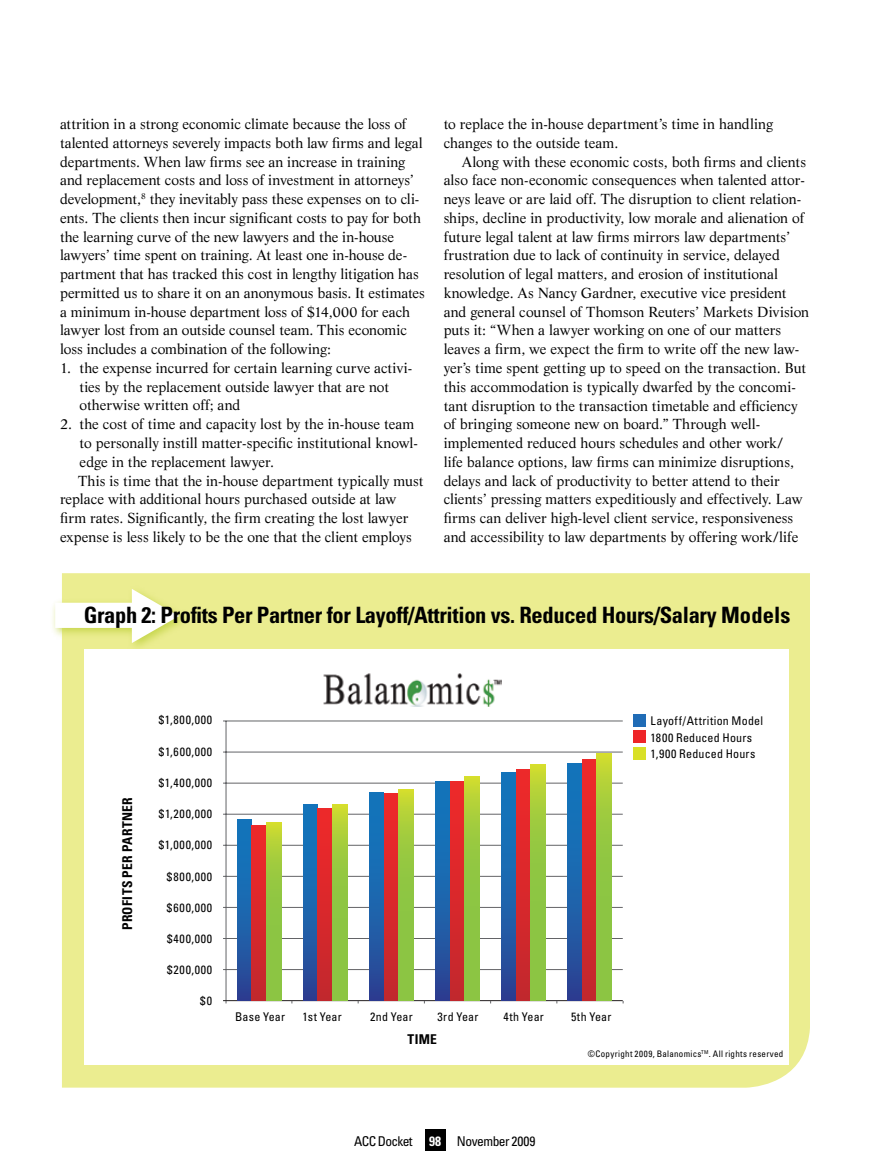
<style>
.page{position:relative;width:891px;height:1175px;background:#fff}
.page>*{position:absolute;margin:0;border:0;box-sizing:border-box;transform-origin:0 0}
.t1{font:700 condensed 22.5px "Univers";letter-spacing:-.015em;color:#000}
.t2{font:14.25px/18.8px "Life";color:#000}
.t3{font:condensed 13.5px "Univers";letter-spacing:-.04em;color:#000}
.t4{font:700 condensed 13.5px "Univers";letter-spacing:.025em;color:#000}
.t5{font:condensed 12px/16.5px "Univers";letter-spacing:.035em;color:#000}
.t6{font:condensed 12px "Univers";letter-spacing:.01em;color:#000}
.t7{font:condensed 9px "Univers";letter-spacing:.03em;color:#000}
.s1{font-weight:700;color:#fff}
</style>
<div class="page">
<div style="left:425px;top:1129px;width:21px;height:21px;background:#000"></div>
<div style="left:62px;top:573px;width:748px;height:514px;background:#ebed90"></div>
<div style="left:50px;top:584px;width:139px;height:68px;background:#c3d446;opacity:.9"></div>
<svg style="left:55px;top:589px;width:124px;height:54px"></svg>
<div style="left:84px;top:649px;width:704px;height:416px;background:#fff"></div>
<hr style="left:226px;top:721px;width:1px;height:282px;background:#636467">
<hr style="left:223px;top:751px;width:400px;height:1px;background:#636467">
<hr style="left:223px;top:782px;width:400px;height:1px;background:#636467">
<hr style="left:223px;top:813px;width:400px;height:1px;background:#636467">
<hr style="left:223px;top:845px;width:400px;height:1px;background:#636467">
<hr style="left:223px;top:876px;width:400px;height:1px;background:#636467">
<hr style="left:223px;top:907px;width:400px;height:1px;background:#636467">
<hr style="left:223px;top:938px;width:400px;height:1px;background:#636467">
<hr style="left:223px;top:969px;width:400px;height:1px;background:#636467">
<hr style="left:223px;top:720px;width:400px;height:1px;background:#636467">
<hr style="left:223px;top:1000px;width:400px;height:1px;background:#231f20">
<img style="left:324px;top:673px;width:178px;height:34px">
<svg style="left:237px;top:819px;width:15px;height:181px;background:#295ea3"></svg>
<svg style="left:252px;top:826px;width:15px;height:174px;background:#d4322c"></svg>
<svg style="left:267px;top:823px;width:14px;height:177px;background:#98c93f"></svg>
<svg style="left:303px;top:804px;width:15px;height:196px;background:#295ea2"></svg>
<svg style="left:318px;top:808px;width:15px;height:192px;background:#d4322c"></svg>
<svg style="left:333px;top:804px;width:14px;height:196px;background:#98c93f"></svg>
<svg style="left:369px;top:792px;width:15px;height:208px;background:#1d61ab"></svg>
<svg style="left:384px;top:793px;width:15px;height:207px;background:#d5322c"></svg>
<svg style="left:399px;top:789px;width:14px;height:211px;background:#98c93f"></svg>
<svg style="left:435px;top:781px;width:15px;height:219px;background:#1d61ab"></svg>
<svg style="left:450px;top:781px;width:15px;height:219px;background:#d4322c"></svg>
<svg style="left:465px;top:776px;width:15px;height:224px;background:#98c93f"></svg>
<svg style="left:501px;top:772px;width:15px;height:228px;background:#1d61ab"></svg>
<svg style="left:516px;top:770px;width:15px;height:230px;background:#d4322c"></svg>
<svg style="left:531px;top:764px;width:15px;height:236px;background:#98c93f"></svg>
<svg style="left:567px;top:763px;width:15px;height:237px;background:#1d61ab"></svg>
<svg style="left:582px;top:759px;width:15px;height:241px;background:#d4322c"></svg>
<svg style="left:597px;top:754px;width:15px;height:246px;background:#98c93f"></svg>
<div style="left:633px;top:714px;width:12px;height:12px;background:#206cb6"></div>
<div style="left:633px;top:730px;width:12px;height:13px;background:#ee2528"></div>
<div style="left:633px;top:747px;width:12px;height:12px;background:#d9e027"></div>
<p class="t2" style="left:60px;top:114px;width:366px">attrition in a strong economic climate because the loss of talented attorneys severely impacts both law firms and legal departments. When law firms see an increase in training and replacement costs and loss of investment in attorneys’ development,<sup>8</sup> they inevitably pass these expenses on to cli&shy;ents. The clients then incur significant costs to pay for both the learning curve of the new lawyers and the in-house lawyers’ time spent on training. At least one in-house de&shy;partment that has tracked this cost in lengthy litigation has permitted us to share it on an anonymous basis. It estimates a minimum in-house department loss of $14,000 for each lawyer lost from an outside counsel team. This economic loss includes a combination of the following:</p>
<p class="t2" style="left:80px;top:358px;width:334px;text-indent:-19px">1. the expense incurred for certain learning curve activi&shy;ties by the replacement outside lawyer that are not otherwise written off; and</p>
<p class="t2" style="left:60px;top:414px;width:356px">2. the cost of time and capacity lost by the in-house team</p>
<p class="t2" style="left:80px;top:433px;width:340px">to personally instill matter-specific institutional knowl-</p>
<p class="t2" style="left:80px;top:452px;width:196px">edge in the replacement lawyer.</p>
<p class="t2" style="left:78px;top:471px;width:347px">This is time that the in-house department typically must</p>
<p class="t2" style="left:60px;top:489px;width:338px">replace with additional hours purchased outside at law</p>
<p class="t2" style="left:60px;top:508px;width:350px">firm rates. Significantly, the firm creating the lost lawyer</p>
<p class="t2" style="left:60px;top:527px;width:353px">expense is less likely to be the one that the client employs</p>
<p class="t2" style="left:444px;top:114px;width:331px">to replace the in-house department’s time in handling changes to the outside team.</p>
<p class="t2" style="left:444px;top:152px;width:367px;text-indent:18px">Along with these economic costs, both firms and clients also face non-economic consequences when talented attor&shy;neys leave or are laid off. The disruption to client relation&shy;ships, decline in productivity, low morale and alienation of future legal talent at law firms mirrors law departments’ frustration due to lack of continuity in service, delayed resolution of legal matters, and erosion of institutional knowledge. As Nancy Gardner, executive vice president and general counsel of Thomson Reuters’ Markets Division puts it: “When a lawyer working on one of our matters leaves a firm, we expect the firm to write off the new law&shy;yer’s time spent getting up to speed on the transaction. But this accommodation is typically dwarfed by the concomi&shy;tant disruption to the transaction timetable and efficiency of bringing someone new on board.” Through well&shy;implemented reduced hours schedules and other work/<br>life balance options, law firms can minimize disruptions, delays and lack of productivity to better attend to their clients’ pressing matters expeditiously and effectively. Law firms can deliver high-level client service, responsiveness and accessibility to law departments by offering work/life</p>
<h1 class="t1" style="left:84px;top:601px;width:708px">Graph 2: Profits Per Partner for Layoff/Attrition vs. Reduced Hours/Salary Models</h1>
<p class="t4" style="left:119px;top:930px;width:133px;rotate:-90deg">Profitsperpartner</p>
<p class="t5" style="left:159px;top:711px;width:55px">$1,800,000</p>
<p class="t5" style="left:159px;top:743px;width:55px">$1,600,000</p>
<p class="t5" style="left:159px;top:774px;width:55px">$1,400,000</p>
<p class="t5" style="left:159px;top:805px;width:55px">$1,200,000</p>
<p class="t5" style="left:159px;top:836px;width:55px">$1,000,000</p>
<p class="t5" style="left:167px;top:867px;width:47px">$800,000</p>
<p class="t5" style="left:167px;top:899px;width:47px">$600,000</p>
<p class="t5" style="left:167px;top:930px;width:47px">$400,000</p>
<p class="t5" style="left:167px;top:961px;width:47px">$200,000</p>
<p class="t5" style="left:200px;top:992px;width:13px">$0</p>
<p class="t5" style="left:651px;top:712px;width:114px">Layoff/Attrition Model<br>1800 Reduced Hours<br>1,900 Reduced Hours</p>
<p class="t6" style="left:235px;top:1009px;width:51px">Base Year</p>
<p class="t5" style="left:303px;top:1008px;width:41px">1st Year</p>
<p class="t5" style="left:370px;top:1008px;width:44px">2nd Year</p>
<p class="t5" style="left:438px;top:1008px;width:42px">3rd Year</p>
<p class="t5" style="left:504px;top:1008px;width:42px">4th Year</p>
<p class="t5" style="left:571px;top:1008px;width:42px">5th Year</p>
<p class="t4" style="left:407px;top:1031px;width:31px">TIME</p>
<p class="t7" style="left:588px;top:1047px;width:197px">©Copyright 2009, Balanomics<sup>TM</sup>. All rights reserved</p>
<p class="t3" style="left:354px;top:1132px;width:183px">ACC Docket <span class="s1">98</span> November 2009</p>
</div>
